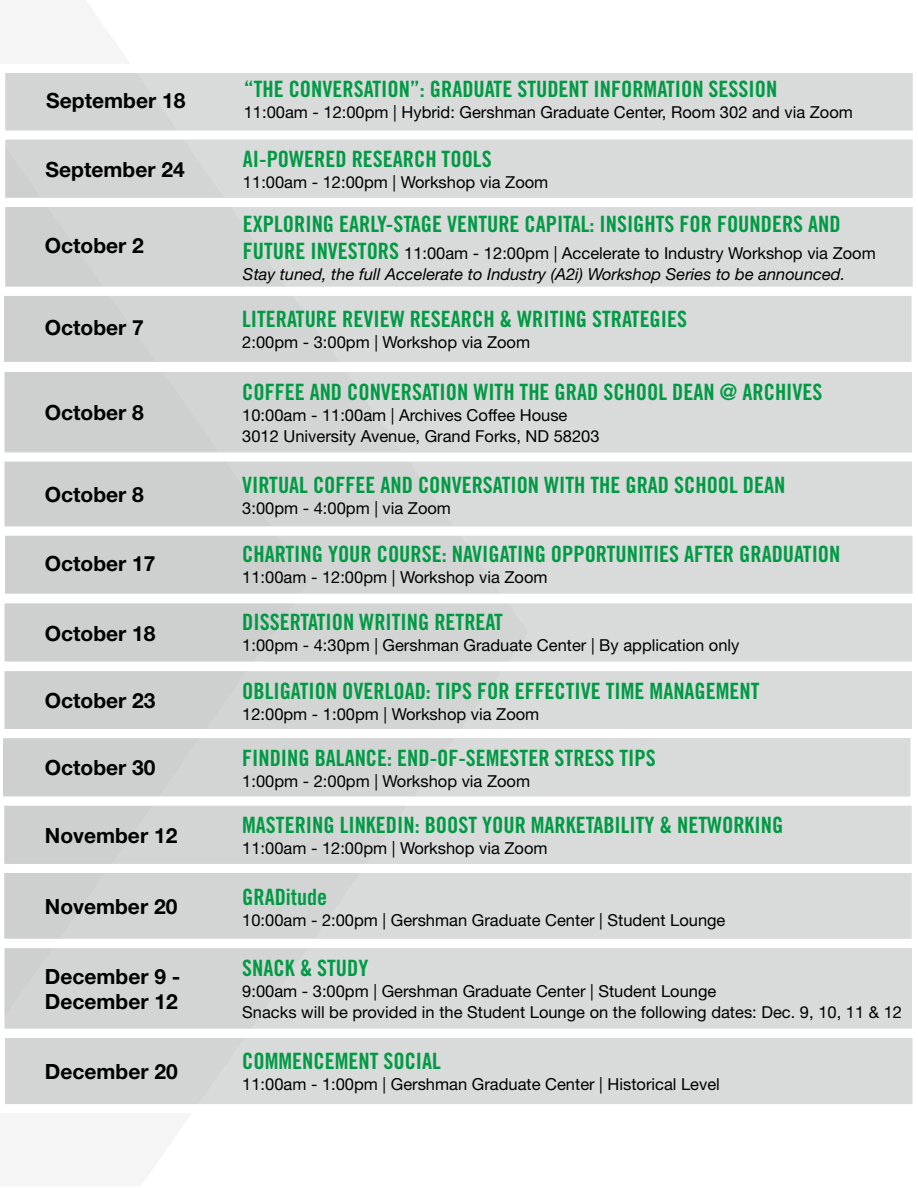
<style>
.page{position:relative;width:918px;height:1188px;background:#fff}
.page>*{position:absolute;margin:0;border:0;box-sizing:border-box;transform-origin:0 0}
.t1{font:22.5px "Trade Gothic LT Pro Bd Cn 20";color:#009a44}
.t2{font:700 21px/25.2px "Helvetica Neue LT Pro";color:#000}
.t3{font:16.5px/21px "Helvetica Neue LT Pro";color:#000}
.t4{font:italic 16.5px/21px "Helvetica Neue LT Pro";color:#000}
.s1{font-family:"Trade Gothic LT Pro Bd Cn 20";font-style:normal;font-size:22.5px;color:#009a44}
.s2{font-style:normal}
</style>
<div class="page">
<div style="left:5px;top:73px;width:908px;height:57px;background:#d9dada"></div>
<div style="left:4px;top:603px;width:908px;height:59px;background:#d3d5d4"></div>
<div style="left:4px;top:671px;width:908px;height:58px;background:#d3d5d4"></div>
<svg style="left:4px;top:873px;width:908px;height:66px;background:#d6d7d7"></svg>
<svg style="left:4px;top:806px;width:908px;height:58px;background:#d5d7d6"></svg>
<svg style="left:4px;top:296px;width:908px;height:66px;background:#d6d7d7"></svg>
<div style="left:5px;top:1038px;width:908px;height:66px;background:#d9dada"></div>
<div style="left:5px;top:536px;width:908px;height:58px;background:#d3d5d4"></div>
<svg style="left:4px;top:462px;width:908px;height:74px;background:#dadbdb"></svg>
<svg style="left:4px;top:372px;width:908px;height:90px;background:#d9dbda"></svg>
<div style="left:4px;top:948px;width:908px;height:81px;background:#d9dada"></div>
<svg style="left:3px;top:738px;width:908px;height:68px;background:#dadcdb"></svg>
<svg style="left:5px;top:207px;width:908px;height:80px;background:#d7d8d8"></svg>
<svg style="left:5px;top:130px;width:908px;height:68px;background:#dcdddd"></svg>
<p class="t2" style="left:46px;top:87px;width:141px">September 18</p>
<p class="t2" style="left:46px;top:156px;width:141px">September 24</p>
<p class="t2" style="left:45px;top:233px;width:101px">October 2</p>
<p class="t2" style="left:45px;top:315px;width:101px">October 7</p>
<p class="t2" style="left:45px;top:399px;width:101px">October 8</p>
<p class="t2" style="left:45px;top:482px;width:101px">October 8</p>
<p class="t2" style="left:45px;top:551px;width:112px">October 17</p>
<p class="t2" style="left:45px;top:620px;width:112px">October 18</p>
<p class="t2" style="left:45px;top:688px;width:112px">October 23</p>
<p class="t2" style="left:45px;top:755px;width:112px">October 30</p>
<p class="t2" style="left:45px;top:822px;width:134px">November 12</p>
<p class="t2" style="left:45px;top:894px;width:134px">November 20</p>
<p class="t2" style="left:45px;top:963px;width:137px">December 9 -<br>December 12</p>
<p class="t2" style="left:45px;top:1058px;width:134px">December 20</p>
<h1 class="t1" style="left:244px;top:76px;width:535px">“THE CONVERSATION”: GRADUATE STUDENT INFORMATION SESSION</h1>
<p class="t3" style="left:244px;top:102px;width:611px">11:00am - 12:00pm | Hybrid: Gershman Graduate Center, Room 302 and via Zoom</p>
<h1 class="t1" style="left:243px;top:146px;width:250px">AI-POWERED RESEARCH TOOLS</h1>
<p class="t3" style="left:243px;top:171px;width:307px">11:00am - 12:00pm | Workshop via Zoom</p>
<h1 class="t1" style="left:243px;top:210px;width:599px">EXPLORING EARLY-STAGE VENTURE CAPITAL: INSIGHTS FOR FOUNDERS AND</h1>
<p class="t4" style="left:243px;top:242px;width:634px"><span class="s1">FUTURE INVESTORS</span> <span class="s2">11:00am - 12:00pm | Accelerate to Industry Workshop via Zoom<br></span>Stay tuned, the full Accelerate to Industry (A2i) Workshop Series to be announced.</p>
<h1 class="t1" style="left:242px;top:306px;width:446px">LITERATURE REVIEW RESEARCH &amp; WRITING STRATEGIES</h1>
<p class="t3" style="left:242px;top:332px;width:289px">2:00pm - 3:00pm | Workshop via Zoom</p>
<h1 class="t1" style="left:242px;top:379px;width:582px">COFFEE AND CONVERSATION WITH THE GRAD SCHOOL DEAN @ ARCHIVES</h1>
<p class="t3" style="left:242px;top:405px;width:359px">10:00am - 11:00am | Archives Coffee House<br>3012 University Avenue, Grand Forks, ND 58203</p>
<h1 class="t1" style="left:242px;top:471px;width:545px">VIRTUAL COFFEE AND CONVERSATION WITH THE GRAD SCHOOL DEAN</h1>
<p class="t3" style="left:242px;top:497px;width:210px">3:00pm - 4:00pm | via Zoom</p>
<h1 class="t1" style="left:242px;top:541px;width:600px">CHARTING YOUR COURSE: NAVIGATING OPPORTUNITIES AFTER GRADUATION</h1>
<p class="t3" style="left:242px;top:567px;width:307px">11:00am - 12:00pm | Workshop via Zoom</p>
<h1 class="t1" style="left:242px;top:609px;width:262px">DISSERTATION WRITING RETREAT</h1>
<p class="t3" style="left:242px;top:634px;width:499px">1:00pm - 4:30pm | Gershman Graduate Center | By application only</p>
<h1 class="t1" style="left:242px;top:677px;width:519px">OBLIGATION OVERLOAD: TIPS FOR EFFECTIVE TIME MANAGEMENT</h1>
<p class="t3" style="left:242px;top:703px;width:299px">12:00pm - 1:00pm | Workshop via Zoom</p>
<h1 class="t1" style="left:242px;top:744px;width:415px">FINDING BALANCE: END-OF-SEMESTER STRESS TIPS</h1>
<p class="t3" style="left:242px;top:770px;width:289px">1:00pm - 2:00pm | Workshop via Zoom</p>
<h1 class="t1" style="left:242px;top:812px;width:543px">MASTERING LINKEDIN: BOOST YOUR MARKETABILITY &amp; NETWORKING</h1>
<p class="t3" style="left:242px;top:837px;width:307px">11:00am - 12:00pm | Workshop via Zoom</p>
<h1 class="t1" style="left:242px;top:883px;width:86px">GRADitude</h1>
<p class="t3" style="left:242px;top:909px;width:485px">10:00am - 2:00pm | Gershman Graduate Center | Student Lounge</p>
<h1 class="t1" style="left:242px;top:955px;width:128px">SNACK &amp; STUDY</h1>
<p class="t3" style="left:242px;top:980px;width:661px">9:00am - 3:00pm | Gershman Graduate Center | Student Lounge<br>Snacks will be provided in the Student Lounge on the following dates: Dec. 9, 10, 11 &amp; 12</p>
<h1 class="t1" style="left:242px;top:1048px;width:200px">COMMENCEMENT SOCIAL</h1>
<p class="t3" style="left:242px;top:1074px;width:479px">11:00am - 1:00pm | Gershman Graduate Center | Historical Level</p>
</div>
